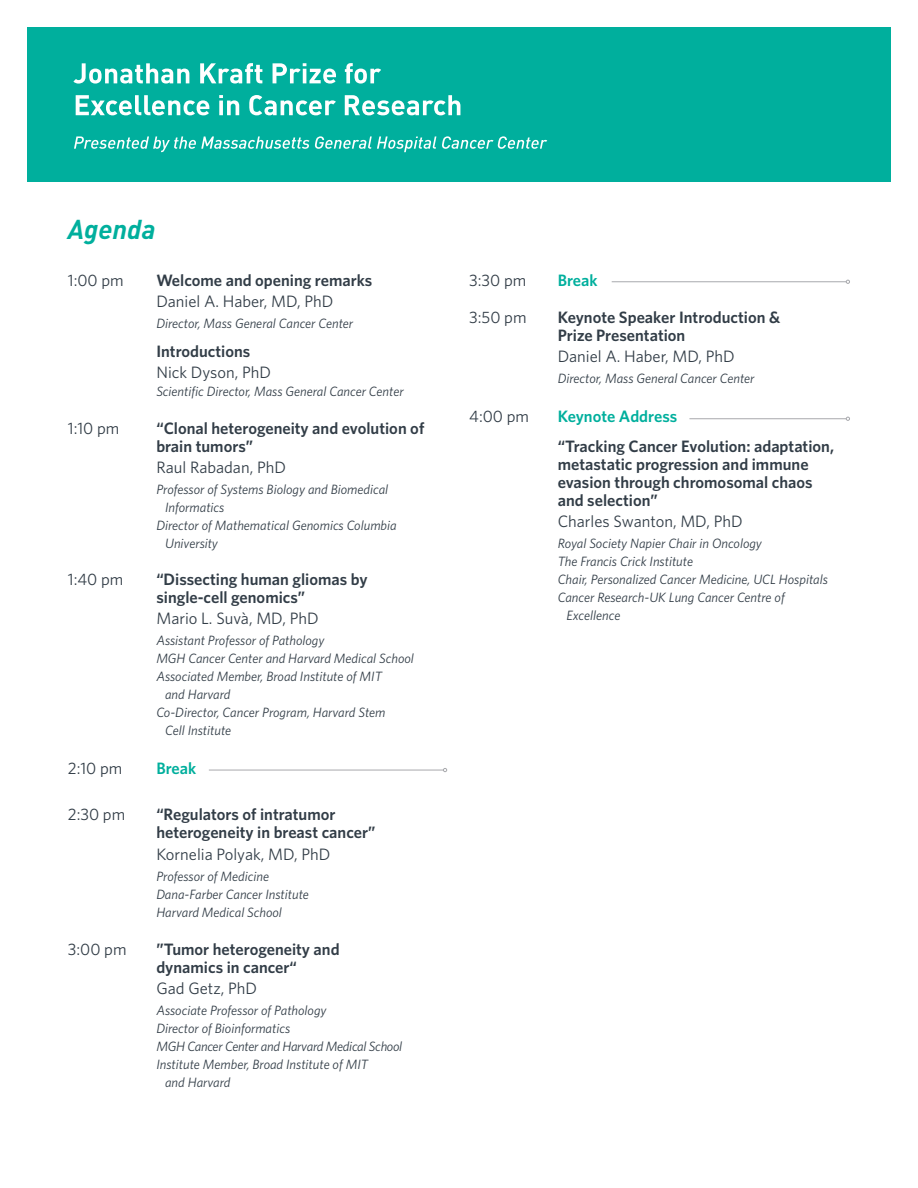
<style>
.page{position:relative;width:918px;height:1188px;background:#fff}
.page>*{position:absolute;margin:0;border:0;box-sizing:border-box;transform-origin:0 0}
.t1{font:italic 700 27px "DIN";color:#00af9d}
.Body_copy{font:600 16.5px/18px "Whitney";color:#323d47}
.Body_copy-2{font:16.5px "Whitney";color:#323d47}
.Body_copy-3{font:600 16.5px "Whitney";color:#00af9d}
.Body_copy-4{font:italic 13.5px/18px "Whitney";color:#323d47}
.Body_copy-5{font:italic 13.5px "Whitney";letter-spacing:-.02em;color:#323d47}
.s1{font-weight:400}
</style>
<div class="page">
<div style="left:27px;top:27px;width:864px;height:154px;background:#00af9d"></div>
<svg style="left:74px;top:136px;width:473px;height:16px"></svg>
<svg style="left:76px;top:95px;width:384px;height:20px"></svg>
<svg style="left:73px;top:63px;width:308px;height:21px"></svg>
<hr style="left:209px;top:770px;width:234px;height:1px;background:#a8a9ad">
<svg style="left:443px;top:768px;width:4px;height:4px"></svg>
<hr style="left:612px;top:281px;width:234px;height:1px;background:#a8a9ad">
<svg style="left:846px;top:280px;width:4px;height:4px"></svg>
<hr style="left:689px;top:418px;width:157px;height:1px;background:#a8a9ad">
<svg style="left:846px;top:417px;width:4px;height:4px"></svg>
<p class="t1" style="left:68px;top:211px;width:89px">Agenda</p>
<p class="Body_copy-2" style="left:68px;top:269px;width:57px">1:00 pm</p>
<p class="Body_copy" style="left:156px;top:269px;width:217px;line-height:21px">Welcome and opening remarks<br><span class="s1">Daniel A. Haber, MD, PhD</span></p>
<p class="Body_copy-4" style="left:156px;top:314px;width:198px">Director, Mass General Cancer Center</p>
<p class="Body_copy" style="left:156px;top:341px;width:116px;line-height:21px">Introductions<br><span class="s1">Nick Dyson, PhD</span></p>
<p class="Body_copy-4" style="left:156px;top:382px;width:249px">Scientific Director, Mass General Cancer Center</p>
<p class="Body_copy-2" style="left:68px;top:417px;width:53px">1:10 pm</p>
<p class="Body_copy" style="left:156px;top:419px;width:270px">“Clonal heterogeneity and evolution of brain tumors”</p>
<p class="Body_copy-2" style="left:156px;top:456px;width:131px">Raul Rabadan, PhD</p>
<p class="Body_copy-4" style="left:156px;top:480px;width:233px">Professor of Systems Biology and Biomedical</p>
<p class="Body_copy-4" style="left:165px;top:498px;width:61px">Informatics</p>
<p class="Body_copy-4" style="left:156px;top:516px;width:242px">Director of Mathematical Genomics Columbia</p>
<p class="Body_copy-4" style="left:165px;top:534px;width:54px">University</p>
<p class="Body_copy-2" style="left:68px;top:569px;width:57px">1:40 pm</p>
<p class="Body_copy" style="left:156px;top:570px;width:213px">“Dissecting human gliomas by single-cell genomics”</p>
<p class="Body_copy-2" style="left:156px;top:608px;width:164px">Mario L. Suvà, MD, PhD</p>
<p class="Body_copy-4" style="left:156px;top:631px;width:170px">Assistant Professor of Pathology</p>
<p class="Body_copy-4" style="left:156px;top:649px;width:259px">MGH Cancer Center and Harvard Medical School</p>
<p class="Body_copy-4" style="left:156px;top:667px;width:227px">Associated Member, Broad Institute of MIT</p>
<p class="Body_copy-4" style="left:165px;top:685px;width:67px">and Harvard</p>
<p class="Body_copy-4" style="left:156px;top:703px;width:231px">Co-Director, Cancer Program, Harvard Stem</p>
<p class="Body_copy-4" style="left:165px;top:721px;width:68px">Cell Institute</p>
<p class="Body_copy-2" style="left:68px;top:757px;width:56px">2:10 pm</p>
<p class="Body_copy-3" style="left:156px;top:757px;width:41px">Break</p>
<p class="Body_copy-2" style="left:68px;top:803px;width:59px">2:30 pm</p>
<p class="Body_copy" style="left:156px;top:805px;width:221px">“Regulators of intratumor heterogeneity in breast cancer”</p>
<p class="Body_copy-2" style="left:156px;top:844px;width:176px">Kornelia Polyak, MD, PhD</p>
<p class="Body_copy-4" style="left:156px;top:867px;width:154px">Professor of Medicine<br>Dana-Farber Cancer Institute<br>Harvard Medical School</p>
<p class="Body_copy-2" style="left:68px;top:938px;width:60px">3:00 pm</p>
<p class="Body_copy" style="left:156px;top:940px;width:185px">”Tumor heterogeneity and dynamics in cancer“</p>
<p class="Body_copy-2" style="left:156px;top:977px;width:102px">Gad Getz, PhD</p>
<p class="Body_copy-4" style="left:156px;top:1001px;width:172px">Associate Professor of Pathology</p>
<p class="Body_copy-4" style="left:156px;top:1019px;width:135px">Director of Bioinformatics</p>
<p class="Body_copy-5" style="left:156px;top:1037px;width:247px">MGH Cancer Center and Harvard Medical School</p>
<p class="Body_copy-4" style="left:156px;top:1055px;width:213px">Institute Member, Broad Institute of MIT</p>
<p class="Body_copy-4" style="left:165px;top:1073px;width:67px">and Harvard</p>
<p class="Body_copy-2" style="left:469px;top:269px;width:59px">3:30 pm</p>
<p class="Body_copy-3" style="left:558px;top:269px;width:41px">Break</p>
<p class="Body_copy-2" style="left:469px;top:307px;width:59px">3:50 pm</p>
<p class="Body_copy" style="left:558px;top:308px;width:224px">Keynote Speaker Introduction &amp;<br>Prize Presentation</p>
<p class="Body_copy-2" style="left:558px;top:346px;width:179px">Daniel A. Haber, MD, PhD</p>
<p class="Body_copy-4" style="left:558px;top:369px;width:198px">Director, Mass General Cancer Center</p>
<p class="Body_copy-2" style="left:469px;top:406px;width:61px">4:00 pm</p>
<p class="Body_copy-3" style="left:558px;top:406px;width:121px">Keynote Address</p>
<p class="Body_copy" style="left:558px;top:436px;width:278px">“Tracking Cancer Evolution: adaptation, metastatic progression and immune evasion through chromosomal chaos and selection”</p>
<p class="Body_copy-2" style="left:558px;top:510px;width:186px">Charles Swanton, MD, PhD</p>
<p class="Body_copy-4" style="left:558px;top:534px;width:206px">Royal Society Napier Chair in Oncology</p>
<p class="Body_copy-4" style="left:558px;top:552px;width:137px">The Francis Crick Institute</p>
<p class="Body_copy-4" style="left:558px;top:570px;width:272px">Chair, Personalized Cancer Medicine, UCL Hospitals</p>
<p class="Body_copy-4" style="left:558px;top:588px;width:229px">Cancer Research-UK Lung Cancer Centre of</p>
<p class="Body_copy-4" style="left:567px;top:606px;width:55px">Excellence</p>
</div>
